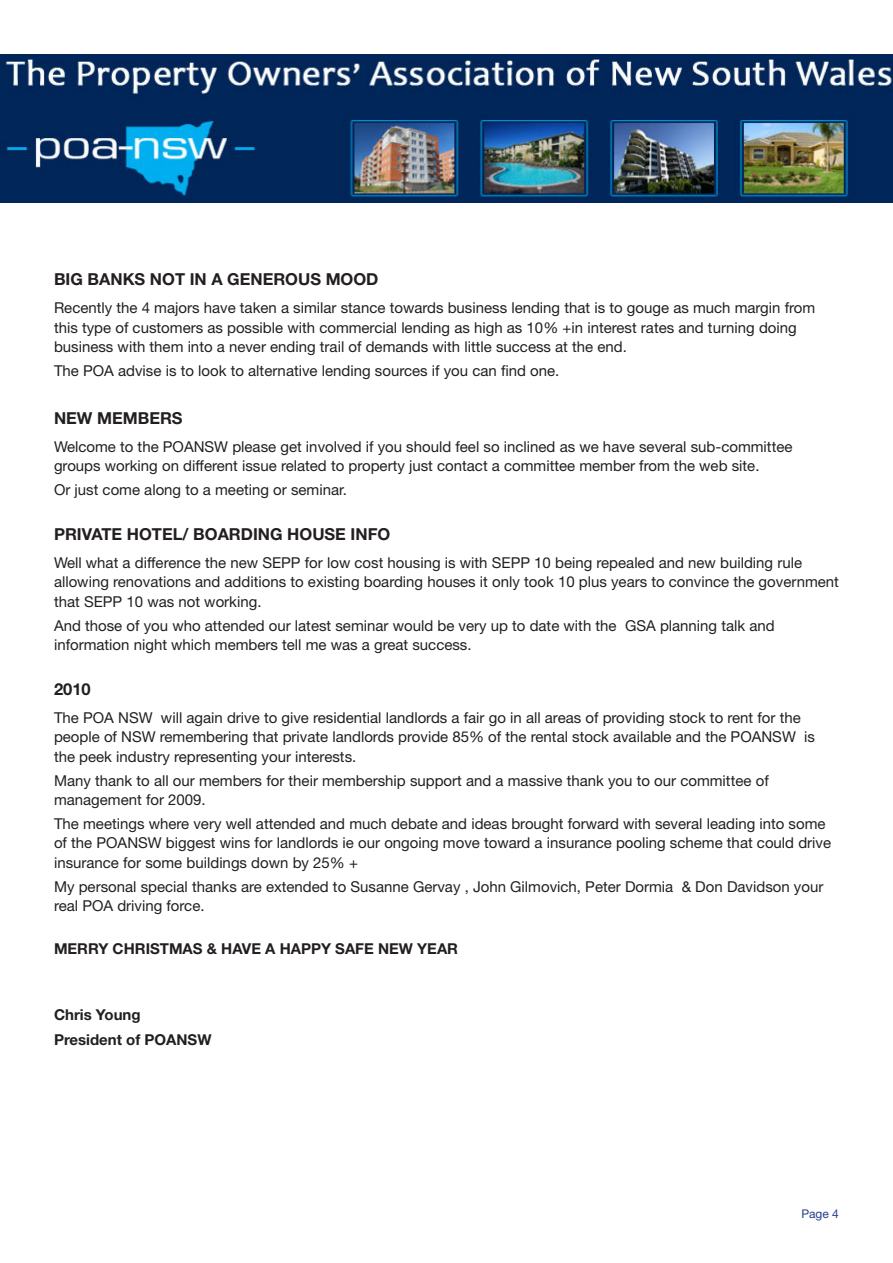
<style>
.page{position:relative;width:893px;height:1263px;background:#fff}
.page>*{position:absolute;margin:0;border:0;box-sizing:border-box;transform-origin:0 0}
.Bold{font:700 16.5px "Helvetica Neue LT Std";color:#231f20}
.Body{font:15px/19.5px "Helvetica Neue LT Std";color:#231f20}
.Bold-2{font:700 15px "Helvetica Neue LT Std";color:#231f20}
.Body-2{font:12px "Helvetica Neue LT Std";color:#253f8e}
</style>
<div class="page">
<img style="left:0;top:54px;width:893px;height:148px">
<p class="Bold" style="left:54px;top:269px;width:326px">BIG BANKS NOT IN A GENEROUS MOOD</p>
<p class="Body" style="left:54px;top:298px;width:763px">Recently the 4 majors have taken a similar stance towards business lending that is to gouge as much margin from this type of customers as possible with commercial lending as high as 10% +in interest rates and turning doing business with them into a never ending trail of demands with little success at the end.</p>
<p class="Body" style="left:54px;top:361px;width:507px">The POA advise is to look to alternative lending sources if you can find one.</p>
<p class="Bold" style="left:54px;top:408px;width:130px">NEW MEMBERS</p>
<p class="Body" style="left:54px;top:436px;width:740px">Welcome to the POANSW please get involved if you should feel so inclined as we have several sub-committee groups working on different issue related to property just contact a committee member from the web site.</p>
<p class="Body" style="left:54px;top:480px;width:294px">Or just come along to a meeting or seminar.</p>
<p class="Bold" style="left:54px;top:524px;width:338px">PRIVATE HOTEL/ BOARDING HOUSE INFO</p>
<p class="Body" style="left:54px;top:553px;width:786px">Well what a difference the new SEPP for low cost housing is with SEPP 10 being repealed and new building rule allowing renovations and additions to existing boarding houses it only took 10 plus years to convince the government that SEPP 10 was not working.</p>
<p class="Body" style="left:54px;top:615px;width:722px">And those of you who attended our latest seminar would be very up to date with the GSA planning talk and information night which members tell me was a great success.</p>
<p class="Bold" style="left:54px;top:679px;width:38px">2010</p>
<p class="Body" style="left:54px;top:708px;width:763px">The POA NSW will again drive to give residential landlords a fair go in all areas of providing stock to rent for the people of NSW remembering that private landlords provide 85% of the rental stock available and the POANSW is the peek industry representing your interests.</p>
<p class="Body" style="left:54px;top:770px;width:716px">Many thank to all our members for their membership support and a massive thank you to our committee of management for 2009.</p>
<p class="Body" style="left:54px;top:814px;width:779px">The meetings where very well attended and much debate and ideas brought forward with several leading into some of the POANSW biggest wins for landlords ie our ongoing move toward a insurance pooling scheme that could drive insurance for some buildings down by 25% +</p>
<p class="Body" style="left:54px;top:876px;width:771px">My personal special thanks are extended to Susanne Gervay , John Gilmovich, Peter Dormia &amp; Don Davidson your real POA driving force.</p>
<p class="Bold-2" style="left:54px;top:940px;width:406px">MERRY CHRISTMAS &amp; HAVE A HAPPY SAFE NEW YEAR</p>
<p class="Bold-2" style="left:54px;top:1005px;width:88px">Chris Young</p>
<p class="Bold-2" style="left:54px;top:1031px;width:159px">President of POANSW</p>
<p class="Body-2" style="left:801px;top:1206px;width:39px">Page 4</p>
</div>
